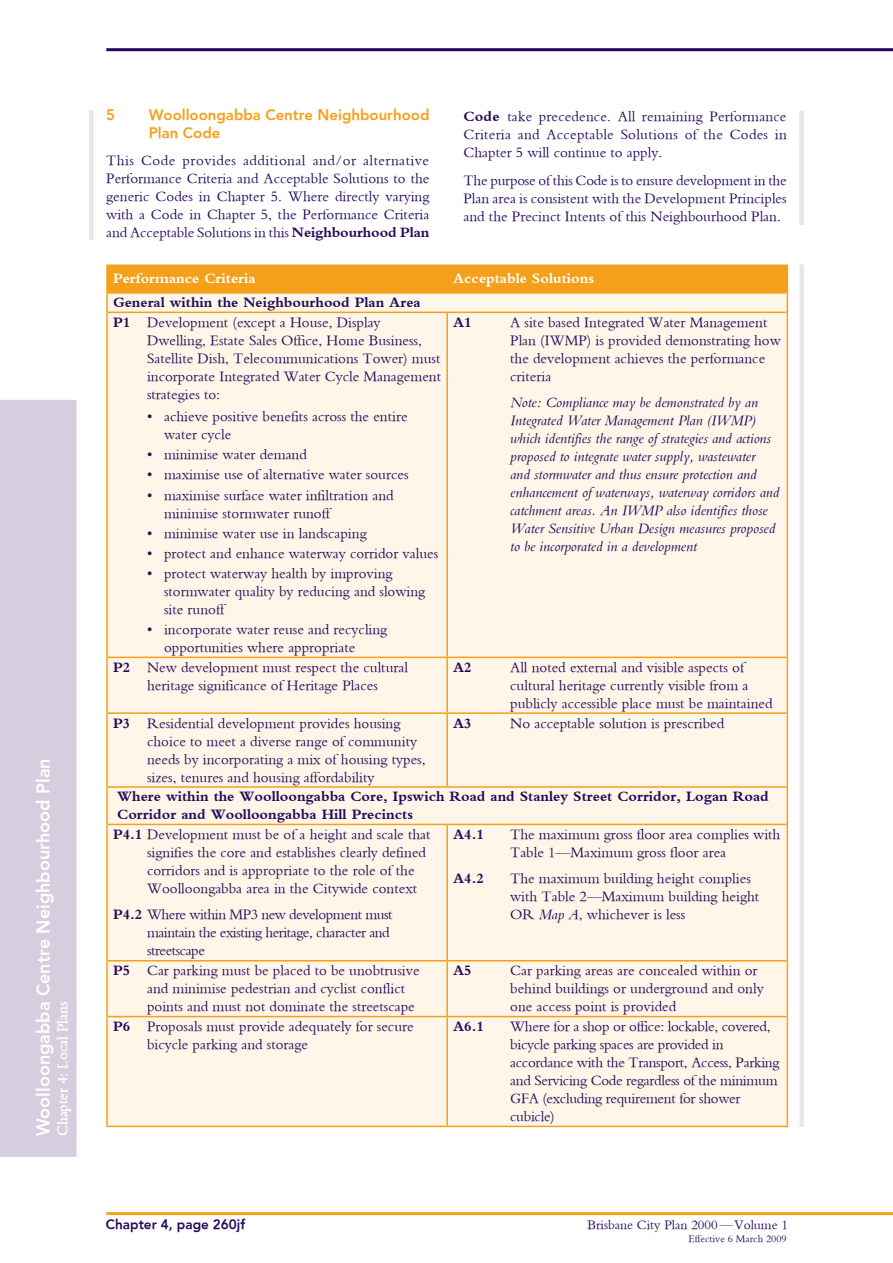
<style>
.page{position:relative;width:893px;height:1263px;background:#fff}
.page>*{position:absolute;margin:0;border:0;box-sizing:border-box;transform-origin:0 0}
.t1{font:800 18px "H Avenir";color:#fff}
.t2{font:15px/18px "Bembo";color:#260859}
.t3{font:italic 15px/18px "Bembo";color:#260859}
.t4{font:700 15px/19.8px "Bembo";color:#260859}
.t5{font:15px/18px "Bembo";letter-spacing:-.02em;color:#260859}
.t6{font:15px/18px "Bembo";letter-spacing:-.03em;color:#260859}
.t7{font:800 15px/18px "H Avenir";color:#f5a01a}
.t8{font:700 15px "Bembo";color:#fff}
.t9{font:15px "Bembo";color:#fff}
.t10{font:13.5px "Bembo";color:#260859}
.t11{font:800 13.5px "H Avenir";color:#260859}
.t12{font:10.5px "Bembo";color:#260859}
.s1{font-weight:700}
.s2{font-weight:400}
.s3{font-style:italic}
</style>
<div class="page">
<div style="left:0;top:400px;width:77px;height:757px;background:#d4cede"></div>
<hr style="left:106px;top:48px;width:787px;height:3px;background:#260859">
<hr style="left:106px;top:1212px;width:787px;height:3px;background:#f5a01a">
<div style="left:799px;top:264px;width:5px;height:863px;background:#e9e6ee"></div>
<div style="left:108px;top:313px;width:679px;height:813px;background:#fef6e8"></div>
<hr style="left:106px;top:264px;width:341px;height:2px;background:#f5a01a">
<hr style="left:447px;top:264px;width:341px;height:2px;background:#f5a01a">
<hr style="left:108px;top:312px;width:339px;height:1px;background:#f5a01a">
<hr style="left:447px;top:312px;width:340px;height:1px;background:#f5a01a">
<hr style="left:108px;top:657px;width:339px;height:1px;background:#f5a01a">
<hr style="left:447px;top:657px;width:340px;height:1px;background:#f5a01a">
<hr style="left:108px;top:712px;width:339px;height:2px;background:#f5a01a">
<hr style="left:447px;top:712px;width:340px;height:2px;background:#f5a01a">
<hr style="left:108px;top:786px;width:339px;height:2px;background:#f5a01a">
<hr style="left:447px;top:786px;width:340px;height:2px;background:#f5a01a">
<hr style="left:108px;top:824px;width:339px;height:1px;background:#f5a01a">
<hr style="left:447px;top:824px;width:340px;height:1px;background:#f5a01a">
<hr style="left:108px;top:960px;width:339px;height:1px;background:#f5a01a">
<hr style="left:447px;top:960px;width:340px;height:1px;background:#f5a01a">
<hr style="left:108px;top:1016px;width:339px;height:1px;background:#f5a01a">
<hr style="left:447px;top:1016px;width:340px;height:1px;background:#f5a01a">
<hr style="left:106px;top:1126px;width:341px;height:1px;background:#f5a01a">
<hr style="left:447px;top:1126px;width:341px;height:1px;background:#f5a01a">
<svg style="left:106px;top:265px;width:682px;height:47px;background:#f8c068"></svg>
<hr style="left:106px;top:312px;width:2px;height:345px;background:#f5a01a">
<hr style="left:446px;top:313px;width:2px;height:344px;background:#f5a01a">
<hr style="left:787px;top:312px;width:1px;height:345px;background:#f5a01a">
<hr style="left:106px;top:657px;width:2px;height:56px;background:#f5a01a">
<hr style="left:446px;top:658px;width:2px;height:54px;background:#f5a01a">
<hr style="left:787px;top:657px;width:1px;height:56px;background:#f5a01a">
<hr style="left:106px;top:713px;width:2px;height:74px;background:#f5a01a">
<hr style="left:446px;top:714px;width:2px;height:72px;background:#f5a01a">
<hr style="left:787px;top:713px;width:1px;height:74px;background:#f5a01a">
<hr style="left:106px;top:787px;width:2px;height:37px;background:#f5a01a">
<hr style="left:787px;top:787px;width:1px;height:37px;background:#f5a01a">
<hr style="left:106px;top:824px;width:2px;height:137px;background:#f5a01a">
<hr style="left:446px;top:825px;width:2px;height:135px;background:#f5a01a">
<hr style="left:787px;top:824px;width:1px;height:137px;background:#f5a01a">
<hr style="left:106px;top:961px;width:2px;height:55px;background:#f5a01a">
<hr style="left:446px;top:961px;width:2px;height:55px;background:#f5a01a">
<hr style="left:787px;top:961px;width:1px;height:55px;background:#f5a01a">
<hr style="left:106px;top:1016px;width:2px;height:110px;background:#f5a01a">
<hr style="left:446px;top:1017px;width:2px;height:109px;background:#f5a01a">
<hr style="left:787px;top:1016px;width:1px;height:110px;background:#f5a01a">
<div style="left:89px;top:110px;width:5px;height:130px;background:#e9e6ee"></div>
<div style="left:799px;top:110px;width:5px;height:115px;background:#f3f1f6"></div>
<div style="left:799px;top:111px;width:5px;height:114px;background:#e9e6ee"></div>
<p class="t1" style="left:33px;top:1136px;width:379px;rotate:-90deg">Woolloongabba Centre Neighbourhood Plan</p>
<p class="t9" style="left:54px;top:1136px;width:136px;rotate:-90deg">Chapter 4: Local Plans</p>
<p class="t7" style="left:106px;top:106px;width:10px">5</p>
<p class="t7" style="left:149px;top:106px;width:282px">Woolloongabba Centre Neighbourhood<br>Plan Code</p>
<p class="t2" style="left:106px;top:151px;width:325px;text-align:justify">This Code provides additional and/or alternative Performance Criteria and Acceptable Solutions to the generic Codes in Chapter 5. Where directly varying with a Code in Chapter 5, the Performance Criteria and Acceptable Solutions in this <span class="s1">Neighbourhood Plan</span></p>
<p class="t8" style="left:113px;top:269px;width:144px">Performance Criteria</p>
<p class="t8" style="left:453px;top:269px;width:142px">Acceptable Solutions</p>
<p class="t4" style="left:113px;top:292px;width:309px">General within the Neighbourhood Plan Area<br>P1 <span class="s2">Development (except a House, Display</span></p>
<p class="t2" style="left:147px;top:331px;width:296px">Dwelling, Estate Sales Office, Home Business, Satellite Dish, Telecommunications Tower) must incorporate Integrated Water Cycle Management strategies to:</p>
<p class="t2" style="left:164px;top:407px;width:245px;text-indent:-17px">• achieve positive benefits across the entire water cycle</p>
<p class="t2" style="left:147px;top:445px;width:161px">• minimise water demand</p>
<p class="t2" style="left:147px;top:465px;width:263px">• maximise use of alternative water sources</p>
<p class="t2" style="left:164px;top:485px;width:231px;text-indent:-17px">• maximise surface water infiltration and minimise stormwater runoff</p>
<p class="t2" style="left:147px;top:524px;width:221px">• minimise water use in landscaping</p>
<p class="t2" style="left:147px;top:544px;width:293px">• protect and enhance waterway corridor values</p>
<p class="t2" style="left:164px;top:564px;width:263px;text-indent:-17px">• protect waterway health by improving stormwater quality by reducing and slowing site runoff</p>
<p class="t2" style="left:164px;top:620px;width:225px;text-indent:-17px">• incorporate water reuse and recycling opportunities where appropriate</p>
<p class="t2" style="left:464px;top:107px;width:325px;text-align:justify"><span class="s1">Code</span> take precedence. All remaining Performance Criteria and Acceptable Solutions of the Codes in Chapter 5 will continue to apply.</p>
<p class="t2" style="left:464px;top:171px;width:325px;text-align:justify">The purpose of this Code is to ensure development in the Plan area is consistent with the Development Principles and the Precinct Intents of this Neighbourhood Plan.</p>
<p class="t4" style="left:453px;top:312px;width:20px">A1</p>
<p class="t2" style="left:510px;top:313px;width:272px">A site based Integrated Water Management Plan (IWMP) is provided demonstrating how the development achieves the performance criteria</p>
<p class="t3" style="left:510px;top:393px;width:271px">Note: Compliance may be demonstrated by an Integrated Water Management Plan (IWMP) which identifies the range of strategies and actions proposed to integrate water supply, wastewater<br>and stormwater and thus ensure protection and enhancement of waterways, waterway corridors and catchment areas. An IWMP also identifies those Water Sensitive Urban Design measures proposed to be incorporated in a development</p>
<p class="t2" style="left:113px;top:658px;width:296px;text-align:center"><span class="s1">P2</span> New development must respect the cultural heritage significance of Heritage Places</p>
<p class="t4" style="left:453px;top:657px;width:20px">A2</p>
<p class="t2" style="left:510px;top:658px;width:264px">All noted external and visible aspects of cultural heritage currently visible from a publicly accessible place must be maintained</p>
<p class="t2" style="left:147px;top:714px;width:280px;text-indent:-34px"><span class="s1">P3</span> Residential development provides housing choice to meet a diverse range of community needs by incorporating a mix of housing types, sizes, tenures and housing affordability</p>
<p class="t4" style="left:453px;top:713px;width:20px">A3</p>
<p class="t2" style="left:510px;top:714px;width:216px">No acceptable solution is prescribed</p>
<p class="t4" style="left:117px;top:787px;width:653px;line-height:18px">Where within the Woolloongabba Core, Ipswich Road and Stanley Street Corridor, Logan Road<br>Corridor and Woolloongabba Hill Precincts</p>
<p class="t2" style="left:147px;top:825px;width:285px;text-indent:-34px"><span class="s1">P4.1</span> Development must be of a height and scale that signifies the core and establishes clearly defined corridors and is appropriate to the role of the Woolloongabba area in the Citywide context</p>
<p class="t6" style="left:147px;top:905px;width:247px;text-indent:-34px"><span class="s1">P4.2</span> Where within MP3 new development must maintain the existing heritage, character and streetscape</p>
<p class="t4" style="left:453px;top:824px;width:32px">A4.1</p>
<p class="t2" style="left:510px;top:825px;width:272px">The maximum gross floor area complies with<br>Table 1—Maximum gross floor area</p>
<p class="t4" style="left:453px;top:869px;width:32px">A4.2</p>
<p class="t2" style="left:510px;top:869px;width:251px">The maximum building height complies with Table 2—Maximum building height<br>OR <span class="s3">Map A</span>, whichever is less</p>
<p class="t2" style="left:147px;top:961px;width:274px;text-indent:-34px"><span class="s1">P5</span> Car parking must be placed to be unobtrusive and minimise pedestrian and cyclist conflict points and must not dominate the streetscape</p>
<p class="t4" style="left:453px;top:960px;width:20px">A5</p>
<p class="t2" style="left:510px;top:961px;width:255px">Car parking areas are concealed within or behind buildings or underground and only one access point is provided</p>
<p class="t2" style="left:147px;top:1017px;width:268px;text-indent:-34px"><span class="s1">P6</span> Proposals must provide adequately for secure bicycle parking and storage</p>
<p class="t4" style="left:453px;top:1016px;width:32px">A6.1</p>
<p class="t5" style="left:510px;top:1017px;width:271px">Where for a shop or office: lockable, covered, bicycle parking spaces are provided in accordance with the Transport, Access, Parking and Servicing Code regardless of the minimum GFA (excluding requirement for shower cubicle)</p>
<p class="t11" style="left:106px;top:1216px;width:141px">Chapter 4, page 260jf</p>
<p class="t10" style="left:587px;top:1217px;width:202px">Brisbane City Plan 2000—Volume 1</p>
<p class="t12" style="left:688px;top:1232px;width:100px">Effective 6 March 2009</p>
</div>
